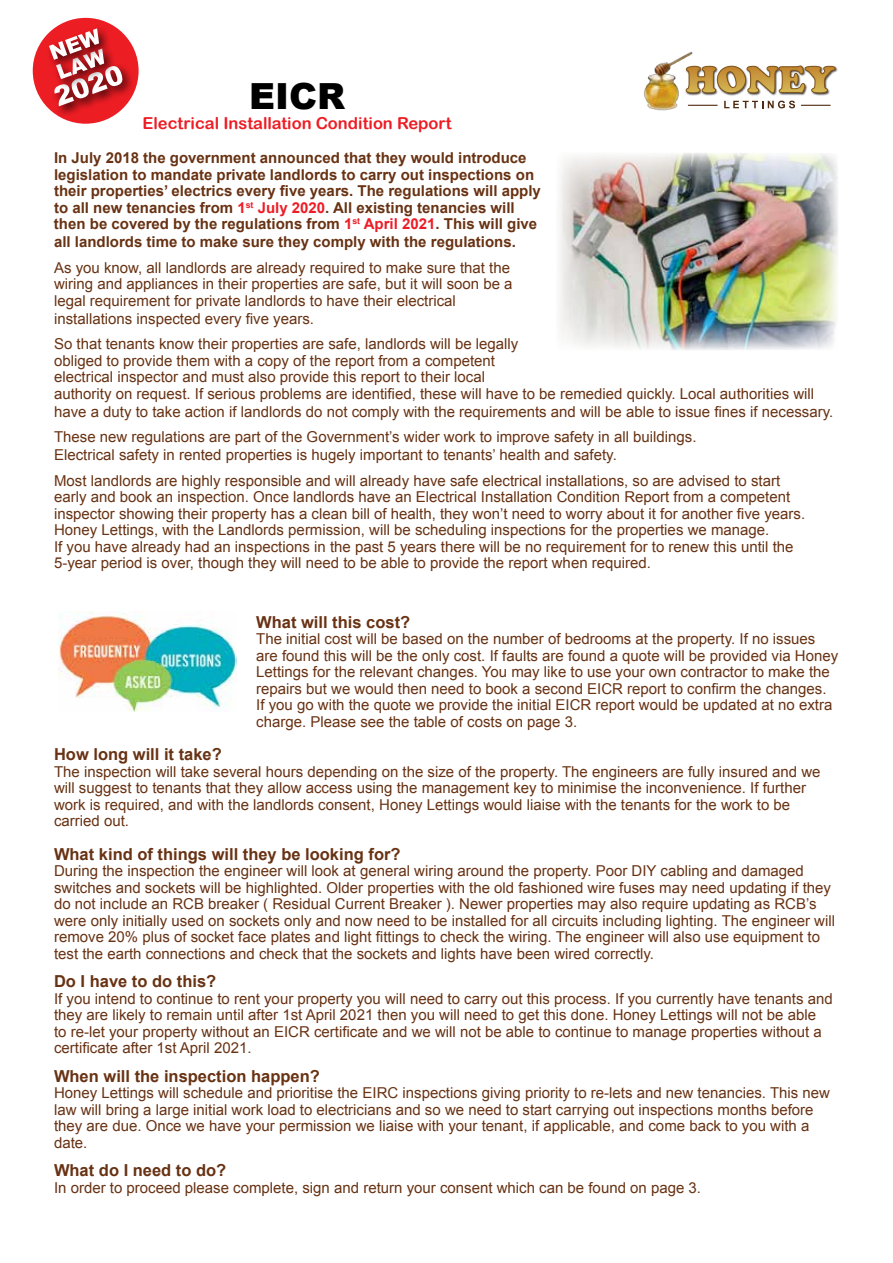
<style>
.page{position:relative;width:893px;height:1263px;background:#fff}
.page>*{position:absolute;margin:0;border:0;box-sizing:border-box;transform-origin:0 0}
.t1{font:900 36px "Arial";color:#000}
.t2{font:700 16.5px "Arial";color:#683213}
.t3{font:16.5px "Arial Rounded MT Bold";color:#ed1d24}
.t4{font:15px/16.5px "Arial";color:#683213}
.t5{font:700 15px/16.5px "Arial";color:#683213}
.s1{color:#ed1c26}
</style>
<div class="page">
<img style="left:560px;top:153px;width:278px;height:197px">
<svg style="left:724px;top:101px;width:71px;height:7px"></svg>
<svg style="left:695px;top:105px;width:22px;height:1px"></svg>
<svg style="left:801px;top:105px;width:29px;height:1px"></svg>
<img style="left:695px;top:67px;width:143px;height:29px">
<svg style="left:695px;top:65px;width:141px;height:29px"></svg>
<img style="left:644px;top:51px;width:51px;height:60px">
<div style="left:33px;top:18px;width:106px;height:106px;background:#ed1d24;border-radius:50%"></div>
<div style="left:51px;top:63px;width:84px;height:55px;background:#000;opacity:.75"></div>
<div style="left:46px;top:25px;width:65px;height:46px;background:#000;opacity:.75"></div>
<svg style="left:49px;top:28px;width:74px;height:78px"></svg>
<img style="left:58px;top:611px;width:178px;height:101px">
<h1 class="t1" style="left:249px;top:70px;width:98px">EICR</h1>
<p class="t3" style="left:142px;top:113px;width:311px">Electrical Installation Condition Report</p>
<p class="t5" style="left:54px;top:150px;width:488px">In July 2018 the government announced that they would introduce legislation to mandate private landlords to carry out inspections on their properties’ electrics every five years. The regulations will apply to all new tenancies from <span class="s1">1</span><sup>st</sup> <span class="s1">July 2020</span>. All existing tenancies will then be covered by the regulations from <span class="s1">1</span><sup>st</sup> <span class="s1">April 2021</span>. This will give</p>
<p class="t5" style="left:54px;top:234px;width:463px">all landlords time to make sure they comply with the regulations.</p>
<p class="t4" style="left:54px;top:259px;width:460px">As you know, all landlords are already required to make sure that the wiring and appliances in their properties are safe, but it will soon be a legal requirement for private landlords to have their electrical</p>
<p class="t4" style="left:54px;top:306px;width:466px;line-height:25.5px">installations inspected every five years.<br>So that tenants know their properties are safe, landlords will be legally</p>
<p class="t4" style="left:54px;top:352px;width:762px">obliged to provide them with a copy of the report from a competent<br>electrical inspector and must also provide this report to their local<br>authority on request. If serious problems are identified, these will have to be remedied quickly. Local authorities will</p>
<p class="t4" style="left:54px;top:399px;width:781px;line-height:25.5px">have a duty to take action if landlords do not comply with the requirements and will be able to issue fines if necessary.<br>These new regulations are part of the Government’s wider work to improve safety in all buildings.</p>
<p class="t4" style="left:54px;top:442px;width:728px;line-height:25.5px">Electrical safety in rented properties is hugely important to tenants’ health and safety.<br>Most landlords are highly responsible and will already have safe electrical installations, so are advised to start</p>
<p class="t4" style="left:54px;top:489px;width:753px">early and book an inspection. Once landlords have an Electrical Installation Condition Report from a competent inspector showing their property has a clean bill of health, they won’t need to worry about it for another five years.<br>Honey Lettings, with the Landlords permission, will be scheduling inspections for the properties we manage.<br>If you have already had an inspections in the past 5 years there will be no requirement for to renew this until the 5-year period is over, though they will need to be able to provide the report when required.</p>
<p class="t2" style="left:256px;top:611px;width:156px">What will this cost?</p>
<p class="t4" style="left:256px;top:631px;width:583px">The initial cost will be based on the number of bedrooms at the property. If no issues are found this will be the only cost. If faults are found a quote will be provided via Honey Lettings for the relevant changes. You may like to use your own contractor to make the repairs but we would then need to book a second EICR report to confirm the changes.<br>If you go with the quote we provide the initial EICR report would be updated at no extra charge. Please see the table of costs on page 3.</p>
<p class="t2" style="left:54px;top:743px;width:169px">How long will it take?</p>
<p class="t4" style="left:54px;top:763px;width:768px">The inspection will take several hours depending on the size of the property. The engineers are fully insured and we will suggest to tenants that they allow access using the management key to minimise the inconvenience. If further work is required, and with the landlords consent, Honey Lettings would liaise with the tenants for the work to be carried out.</p>
<p class="t2" style="left:54px;top:843px;width:348px">What kind of things will they be looking for?</p>
<p class="t4" style="left:54px;top:863px;width:782px">During the inspection the engineer will look at general wiring around the property. Poor DIY cabling and damaged switches and sockets will be highlighted. Older properties with the old fashioned wire fuses may need updating if they do not include an RCB breaker ( Residual Current Breaker ). Newer properties may also require updating as RCB’s were only initially used on sockets only and now need to be installed for all circuits including lighting. The engineer will remove 20% plus of socket face plates and light fittings to check the wiring. The engineer will also use equipment to test the earth connections and check that the sockets and lights have been wired correctly.</p>
<p class="t2" style="left:54px;top:971px;width:164px">Do I have to do this?</p>
<p class="t4" style="left:54px;top:990px;width:780px">If you intend to continue to rent your property you will need to carry out this process. If you currently have tenants and they are likely to remain until after 1st April 2021 then you will need to get this done. Honey Lettings will not be able<br>to re-let your property without an EICR certificate and we will not be able to continue to manage properties without a certificate after 1st April 2021.</p>
<p class="t2" style="left:54px;top:1065px;width:267px">When will the inspection happen?</p>
<p class="t4" style="left:54px;top:1085px;width:777px">Honey Lettings will schedule and prioritise the EIRC inspections giving priority to re-lets and new tenancies. This new law will bring a large initial work load to electricians and so we need to start carrying out inspections months before they are due. Once we have your permission we liaise with your tenant, if applicable, and come back to you with a date.</p>
<p class="t2" style="left:54px;top:1160px;width:174px">What do I need to do?</p>
<p class="t4" style="left:54px;top:1179px;width:649px">In order to proceed please complete, sign and return your consent which can be found on page 3.</p>
</div>
